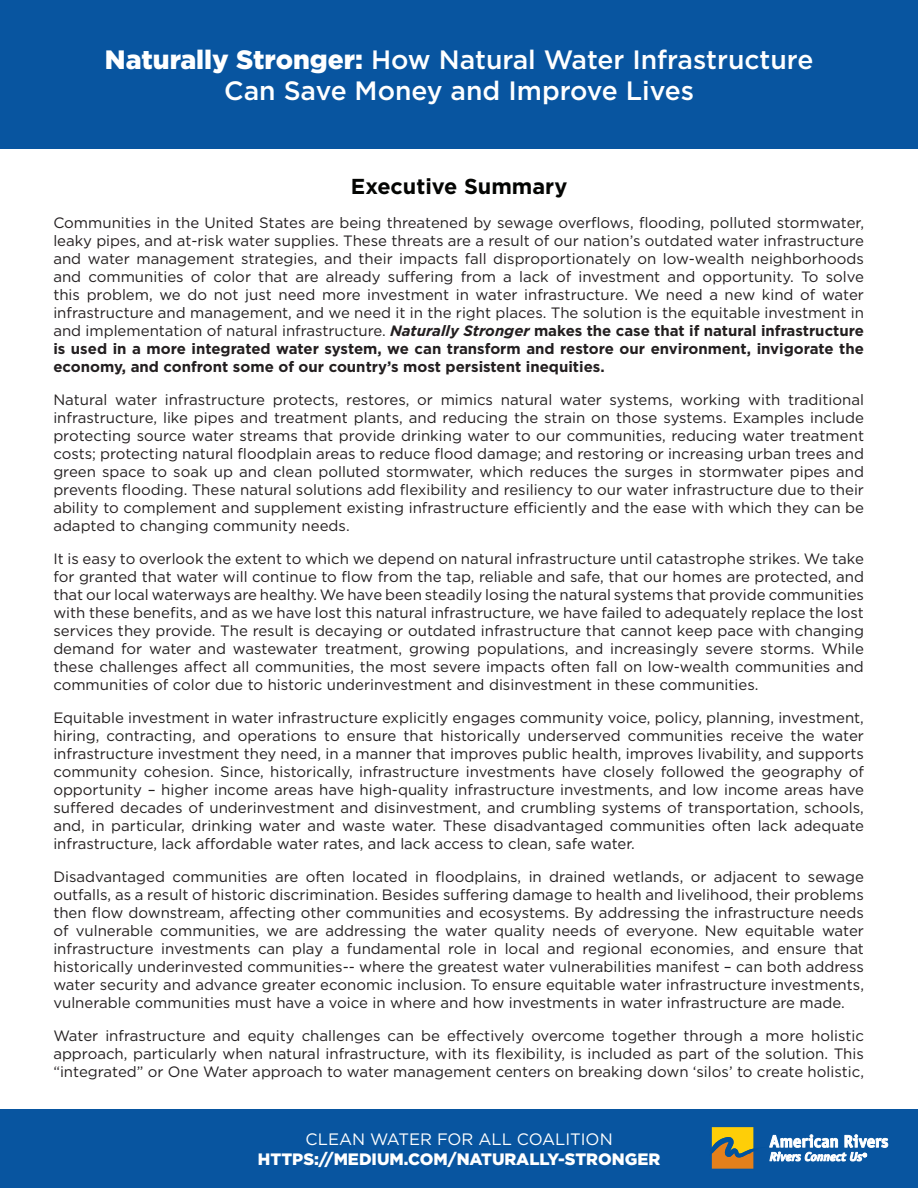
<style>
.page{position:relative;width:918px;height:1188px;background:#fff}
.page>*{position:absolute;margin:0;border:0;box-sizing:border-box;transform-origin:0 0}
.t1{font:500 26.55px/31.8px "Gotham";color:#fff;text-align:center}
.t2{font:700 21.6px "Gotham";color:#040503}
.t3{font:900 16.5px "Gotham";color:#fff}
.t4{font:16.5px "Gotham";color:#fff}
.t5{font:15px/18px "Gotham";color:#231f20;text-align:justify}
.s1{font-weight:900}
.s2{font-weight:700;font-style:italic}
.s3{font-weight:700}
</style>
<div class="page">
<div style="left:0;top:0;width:918px;height:148px;background:#0855a0"></div>
<div style="left:0;top:1109px;width:918px;height:79px;background:#0855a0"></div>
<svg style="left:711px;top:1127px;width:178px;height:42px"></svg>
<h1 class="t1" style="left:105px;top:43px;width:710px"><span class="s1">Naturally Stronger:</span> How Natural Water Infrastructure<br>Can Save Money and Improve Lives</h1>
<h2 class="t2" style="left:351px;top:173px;width:218px">Executive Summary</h2>
<p class="t5" style="left:53px;top:213px;width:812px">Communities in the United States are being threatened by sewage overflows, flooding, polluted stormwater, leaky pipes, and at-risk water supplies. These threats are a result of our nation’s outdated water infrastructure and water management strategies, and their impacts fall disproportionately on low-wealth neighborhoods and communities of color that are already suffering from a lack of investment and opportunity. To solve this problem, we do not just need more investment in water infrastructure. We need a new kind of water infrastructure and management, and we need it in the right places. The solution is the equitable investment in and implementation of natural infrastructure. <span class="s2">Naturally Stronger</span> <span class="s3">makes the case that if natural infrastructure is used in a more integrated water system, we can transform and restore our environment, invigorate the economy, and confront some of our country’s most persistent inequities.</span></p>
<p class="t5" style="left:53px;top:390px;width:812px">Natural water infrastructure protects, restores, or mimics natural water systems, working with traditional infrastructure, like pipes and treatment plants, and reducing the strain on those systems. Examples include protecting source water streams that provide drinking water to our communities, reducing water treatment costs; protecting natural floodplain areas to reduce flood damage; and restoring or increasing urban trees and green space to soak up and clean polluted stormwater, which reduces the surges in stormwater pipes and prevents flooding. These natural solutions add flexibility and resiliency to our water infrastructure due to their ability to complement and supplement existing infrastructure efficiently and the ease with which they can be adapted to changing community needs.</p>
<p class="t5" style="left:53px;top:549px;width:812px">It is easy to overlook the extent to which we depend on natural infrastructure until catastrophe strikes. We take for granted that water will continue to flow from the tap, reliable and safe, that our homes are protected, and that our local waterways are healthy. We have been steadily losing the natural systems that provide communities with these benefits, and as we have lost this natural infrastructure, we have failed to adequately replace the lost services they provide. The result is decaying or outdated infrastructure that cannot keep pace with changing demand for water and wastewater treatment, growing populations, and increasingly severe storms. While these challenges affect all communities, the most severe impacts often fall on low-wealth communities and communities of color due to historic underinvestment and disinvestment in these communities.</p>
<p class="t5" style="left:53px;top:708px;width:812px">Equitable investment in water infrastructure explicitly engages community voice, policy, planning, investment, hiring, contracting, and operations to ensure that historically underserved communities receive the water infrastructure investment they need, in a manner that improves public health, improves livability, and supports community cohesion. Since, historically, infrastructure investments have closely followed the geography of opportunity – higher income areas have high-quality infrastructure investments, and low income areas have suffered decades of underinvestment and disinvestment, and crumbling systems of transportation, schools, and, in particular, drinking water and waste water. These disadvantaged communities often lack adequate infrastructure, lack affordable water rates, and lack access to clean, safe water.</p>
<p class="t5" style="left:53px;top:867px;width:812px">Disadvantaged communities are often located in floodplains, in drained wetlands, or adjacent to sewage outfalls, as a result of historic discrimination. Besides suffering damage to health and livelihood, their problems then flow downstream, affecting other communities and ecosystems. By addressing the infrastructure needs of vulnerable communities, we are addressing the water quality needs of everyone. New equitable water infrastructure investments can play a fundamental role in local and regional economies, and ensure that historically underinvested communities-- where the greatest water vulnerabilities manifest – can both address water security and advance greater economic inclusion. To ensure equitable water infrastructure investments, vulnerable communities must have a voice in where and how investments in water infrastructure are made.</p>
<p class="t5" style="left:53px;top:1026px;width:812px">Water infrastructure and equity challenges can be effectively overcome together through a more holistic approach, particularly when natural infrastructure, with its flexibility, is included as part of the solution. This “integrated” or One Water approach to water management centers on breaking down ‘silos’ to create holistic,</p>
<p class="t4" style="left:306px;top:1129px;width:309px">CLEAN WATER FOR ALL COALITION</p>
<p class="t3" style="left:258px;top:1148px;width:404px">HTTPS://MEDIUM.COM/NATURALLY-STRONGER</p>
</div>
